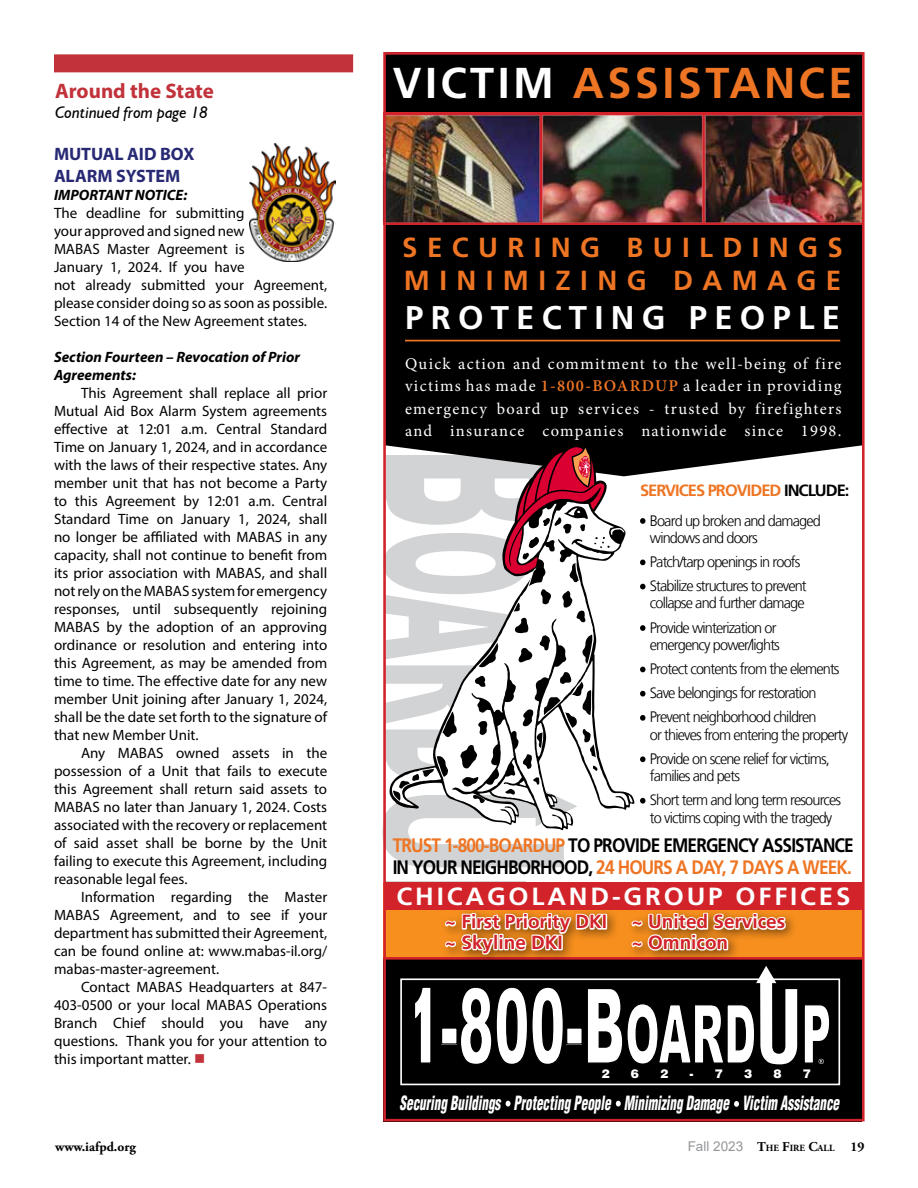
<style>
.page{position:relative;width:918px;height:1188px;background:#fff}
.page>*{position:absolute;margin:0;border:0;box-sizing:border-box;transform-origin:0 0}
.t1{font:700 43.2px "Frutiger LT Std";letter-spacing:.08em;color:#ee7523}
.t2{font:700 32.85px "Frutiger LT Std";letter-spacing:.22em;color:#fff}
.t3{font:700 27.6px/33.2px "Frutiger LT Std";letter-spacing:.34em;color:#ee7523}
.t4{font:700 24.9px "Frutiger LT Std";letter-spacing:.11em;color:#fff;scale:1.04 1}
.t5{font:700 21px "Myriad Pro";color:#c2323a}
.t6{font:700 19.5px/22.5px "Frutiger LT Std";letter-spacing:-.05em;color:#000;scale:.88 1}
.t7{font:italic 900 condensed 19.2px "Helvetica";letter-spacing:-.005em;color:#fff;scale:.69 1}
.t8{font:700 19.05px "Frutiger LT Std";color:#d2232a}
.t9{font:700 18px/21.6px "Myriad Pro";letter-spacing:-.005em;color:#282974}
.t10{font:italic 16.5px "Humanist 521 BT";color:#000}
.t11{font:16.35px/22.5px "Minion Pro";letter-spacing:.08em;color:#fff;text-align:justify}
.t12{font:700 16.35px "Frutiger LT Std";letter-spacing:-.06em;color:#ee7523}
.t13{font:300 15.15px/24.2px "Frutiger LT";letter-spacing:-.06em;color:#000;scale:.96 1}
.t14{font:15px/18px "Myriad Pro";color:#000;text-align:justify}
.t15{font:italic 700 15px/18px "Myriad Pro";color:#000}
.t16{font:13.5px "Arial";color:#939598}
.t17{font:700 13.5px "Adobe Garamond Pro";color:#000}
.t18{font:900 12.15px "Helvetica";color:#fff}
.s1{color:#c2323a}
.s2{color:#fff}
.s3{font-weight:600;color:#ee7523}
.s4{color:#000}
.s5{color:#ee7523}
.s6{font-family:"Adobe Garamond Pro";font-weight:700;color:#000}
.s7{font-family:"Adobe Garamond Pro";font-weight:700;font-size:9.45px;color:#000}
</style>
<div class="page">
<img style="left:249px;top:143px;width:86px;height:118px">
<div style="left:383px;top:957px;width:479px;height:164px;background:#000"></div>
<div style="left:400px;top:978px;width:440px;height:107px;border:2px solid #fff"></div>
<svg style="left:804px;top:1005px;width:25px;height:59px"></svg>
<svg style="left:616px;top:1101px;width:5px;height:6px"></svg>
<svg style="left:734px;top:1101px;width:5px;height:6px"></svg>
<svg style="left:506px;top:1101px;width:5px;height:6px"></svg>
<div style="left:387px;top:56px;width:474px;height:419px;background:#000"></div>
<div style="left:383px;top:884px;width:479px;height:75px;background:#f78f1e"></div>
<hr style="left:383px;top:957px;width:479px;height:3px;background:#d2232a">
<div style="left:385px;top:883px;width:477px;height:27px;background:#d2232a"></div>
<div style="left:383px;top:112px;width:479px;height:113px;background:linear-gradient(to right,#d2232a,#d2232a)"></div>
<img style="left:382px;top:116px;width:479px;height:109px">
<svg style="left:640px;top:518px;width:6px;height:6px"></svg>
<svg style="left:640px;top:560px;width:6px;height:5px"></svg>
<svg style="left:640px;top:584px;width:6px;height:5px"></svg>
<svg style="left:640px;top:625px;width:6px;height:6px"></svg>
<svg style="left:640px;top:667px;width:6px;height:5px"></svg>
<svg style="left:640px;top:691px;width:6px;height:6px"></svg>
<svg style="left:640px;top:715px;width:6px;height:6px"></svg>
<svg style="left:640px;top:756px;width:6px;height:6px"></svg>
<svg style="left:640px;top:798px;width:6px;height:6px"></svg>
<hr style="left:405px;top:340px;width:435px;height:1px;background:#ee7523">
<svg style="left:387px;top:881px;width:410px;height:185px"></svg>
<svg style="left:382px;top:444px;width:251px;height:423px"></svg>
<div style="left:383px;top:52px;width:482px;height:1069px;border:3px solid #d2232a"></div>
<div style="left:54px;top:54px;width:299px;height:18px;background:#c2323a"></div>
<h3 class="t5" style="left:55px;top:78px;width:160px">Around the State</h3>
<p class="t10" style="left:55px;top:102px;width:154px">Continued from page 18</p>
<p class="t9" style="left:54px;top:143px;width:142px">MUTUAL AID BOX<br>ALARM SYSTEM</p>
<p class="t15" style="left:54px;top:185px;width:135px">IMPORTANT NOTICE:</p>
<p class="t14" style="left:54px;top:203px;width:275px;text-align:left">The deadline for submitting<br>your approved and signed new<br>MABAS Master Agreement is<br>January 1, 2024. If you have<br>not already submitted your Agreement, please consider doing so as soon as possible.<br>Section 14 of the New Agreement states.</p>
<p class="t15" style="left:54px;top:347px;width:247px">Section Fourteen – Revocation of Prior<br>Agreements:</p>
<p class="t14" style="left:54px;top:383px;width:275px;text-indent:27px">This Agreement shall replace all prior Mutual Aid Box Alarm System agreements effective at 12:01 a.m. Central Standard Time on January 1, 2024, and in accordance with the laws of their respective states. Any member unit that has not become a Party to this Agreement by 12:01 a.m. Central Standard Time on January 1, 2024, shall no longer be affiliated with MABAS in any capacity, shall not continue to benefit from its prior association with MABAS, and shall not rely on the MABAS system for emergency responses, until subsequently rejoining MABAS by the adoption of an approving ordinance or resolution and entering into this Agreement, as may be amended from time to time. The effective date for any new member Unit joining after January 1, 2024, shall be the date set forth to the signature of that new Member Unit.</p>
<p class="t14" style="left:54px;top:743px;width:275px;text-indent:27px">Any MABAS owned assets in the possession of a Unit that fails to execute this Agreement shall return said assets to MABAS no later than January 1, 2024. Costs associated with the recovery or replacement of said asset shall be borne by the Unit failing to execute this Agreement, including reasonable legal fees.</p>
<p class="t14" style="left:54px;top:887px;width:275px;text-indent:27px">Information regarding the Master MABAS Agreement, and to see if your department has submitted their Agreement, can be found online at: www.mabas-il.org/ mabas-master-agreement.</p>
<p class="t14" style="left:54px;top:977px;width:275px;text-indent:27px">Contact MABAS Headquarters at 847- 403-0500 or your local MABAS Operations Branch Chief should you have any questions. Thank you for your attention to this important matter. <span class="s1">■</span></p>
<h1 class="t1" style="left:393px;top:58px;width:461px"><span class="s2">VICTIM</span> ASSISTANCE</h1>
<h3 class="t3" style="left:402px;top:231px;width:442px">SECURING BUILDINGS<br>MINIMIZING DAMAGE</h3>
<h2 class="t2" style="left:405px;top:298px;width:436px">PROTECTING PEOPLE</h2>
<p class="t11" style="left:405px;top:352px;width:438px">Quick action and commitment to the well-being of fire victims has made <span class="s3">1-800-BOARDUP</span> a leader in providing emergency board up services - trusted by firefighters and insurance companies nationwide since 1998.</p>
<p class="t12" style="left:640px;top:481px;width:211px">SERVICES PROVIDED <span class="s4">INCLUDE:</span></p>
<p class="t13" style="left:650px;top:512px;width:179px;line-height:17.2px">Board up broken and damaged windows and doors</p>
<p class="t13" style="left:650px;top:550px;width:165px">Patch/tarp openings in roofs<br>Stabilize structures to prevent</p>
<p class="t13" style="left:650px;top:591px;width:163px">collapse and further damage<br>Provide winterization or</p>
<p class="t13" style="left:650px;top:633px;width:199px">emergency power/lights<br>Protect contents from the elements<br>Save belongings for restoration<br>Prevent neighborhood children</p>
<p class="t13" style="left:650px;top:723px;width:208px">or thieves from entering the property<br>Provide on scene relief for victims,</p>
<p class="t13" style="left:650px;top:764px;width:201px">families and pets<br>Short term and long term resources</p>
<p class="t13" style="left:650px;top:806px;width:192px">to victims coping with the tragedy</p>
<h3 class="t6" style="left:393px;top:834px;width:526px"><span class="s5">TRUST 1-800-BOARDUP</span> TO PROVIDE EMERGENCY ASSISTANCE<br>IN YOUR NEIGHBORHOOD, <span class="s5">24 HOURS A DAY, 7 DAYS A WEEK.</span></h3>
<p class="t8" style="left:445px;top:911px;width:164px">~ FIRST PRIORITY DKI</p>
<p class="t8" style="left:631px;top:911px;width:155px">~ UNITED SERVICES</p>
<p class="t8" style="left:445px;top:931px;width:120px">~ SKYLINE DKI</p>
<p class="t8" style="left:631px;top:931px;width:98px">~ OMNICON</p>
<h3 class="t4" style="left:397px;top:881px;width:438px">CHICAGOLAND-GROUP OFFICES</h3>
<p class="t18" style="left:602px;top:1066px;width:10px">2</p>
<p class="t18" style="left:631px;top:1066px;width:10px">6</p>
<p class="t18" style="left:660px;top:1066px;width:10px">2</p>
<p class="t18" style="left:690px;top:1066px;width:35px">- 7</p>
<p class="t18" style="left:744px;top:1066px;width:10px">3</p>
<p class="t18" style="left:774px;top:1066px;width:10px">8</p>
<p class="t18" style="left:803px;top:1066px;width:10px">7</p>
<p class="t7" style="left:400px;top:1091px;width:639px">Securing Buildings Protecting People Minimizing Damage Victim Assistance</p>
<p class="t17" style="left:55px;top:1139px;width:82px">www.iafpd.org</p>
<p class="t16" style="left:688px;top:1137px;width:178px">Fall 2023 <span class="s6">T</span><span class="s7">HE</span> <span class="s6">F</span><span class="s7">IRE</span> <span class="s6">C</span><span class="s7">ALL</span> <span class="s6">19</span></p>
</div>
